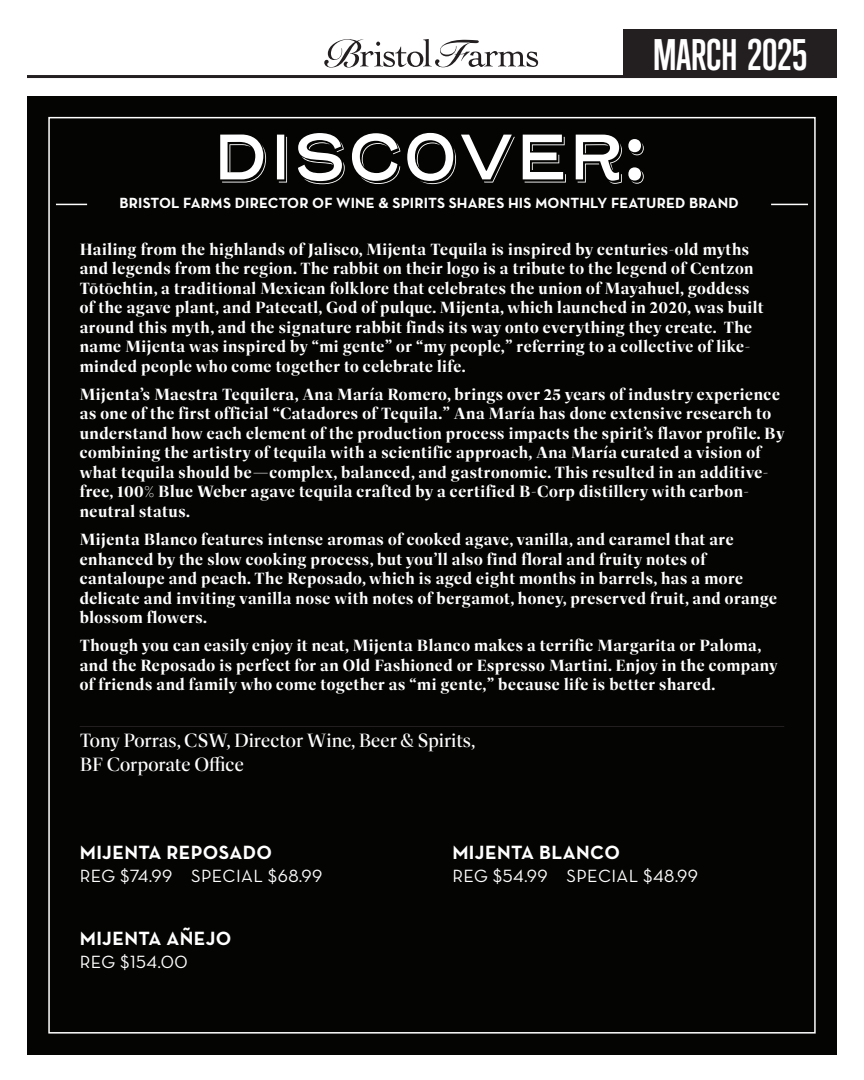
<style>
.page{position:relative;width:864px;height:1080px;background:#fff}
.page>*{position:absolute;margin:0;border:0;box-sizing:border-box;transform-origin:0 0}
.t1{font:700 40.35px "Trump Gothic Pro";color:#fff}
.t2{font:500 19.5px/23.7px "Dashiell Fine";letter-spacing:-.005em;color:#fff}
.t3{font:700 19.5px "Neutra Text";letter-spacing:.02em;color:#fff}
.t4{font:18px "Neutra Text Book Alt";letter-spacing:.02em;color:#fff}
.t5{font:700 16.5px/19.5px "Dashiell Fine";letter-spacing:.03em;color:#fff}
.t6{font:15px "Neutra Text Bold Alt";letter-spacing:.01em;color:#fff}
</style>
<div class="page">
<div style="left:623px;top:30px;width:214px;height:48px;background:#231f20"></div>
<svg style="left:324px;top:39px;width:214px;height:29px"></svg>
<div style="left:27px;top:96px;width:810px;height:958px;background:#040503"></div>
<svg style="left:220px;top:135px;width:46px;height:48px"></svg>
<svg style="left:277px;top:135px;width:10px;height:48px"></svg>
<svg style="left:298px;top:133px;width:47px;height:51px"></svg>
<svg style="left:352px;top:133px;width:48px;height:51px"></svg>
<svg style="left:407px;top:133px;width:108px;height:51px"></svg>
<svg style="left:523px;top:135px;width:43px;height:48px"></svg>
<svg style="left:576px;top:135px;width:46px;height:49px"></svg>
<svg style="left:628px;top:139px;width:16px;height:16px"></svg>
<svg style="left:628px;top:167px;width:16px;height:17px"></svg>
<hr style="left:56px;top:204px;width:31px;height:1px;background:#fff">
<hr style="left:771px;top:204px;width:37px;height:1px;background:#fff">
<hr style="left:80px;top:726px;width:704px;height:1px;background:#231f20">
<hr style="left:27px;top:75px;width:805px;height:3px;background:#231f20">
<h1 class="t1" style="left:653px;top:30px;width:156px">MARCH 2025</h1>
<p class="t6" style="left:120px;top:194px;width:621px">BRISTOL FARMS DIRECTOR OF WINE &amp; SPIRITS SHARES HIS MONTHLY FEATURED BRAND</p>
<p class="t5" style="left:80px;top:240px;width:686px">Hailing from the highlands of Jalisco, Mijenta Tequila is inspired by centuries-old myths and legends from the region. The rabbit on their logo is a tribute to the legend of Centzon Tōtōchtin, a traditional Mexican folklore that celebrates the union of Mayahuel, goddess of the agave plant, and Patecatl, God of pulque. Mijenta, which launched in 2020, was built around this myth, and the signature rabbit finds its way onto everything they create. The name Mijenta was inspired by “mi gente” or “my people,” referring to a collective of like&shy;minded people who come together to celebrate life.</p>
<p class="t5" style="left:80px;top:385px;width:706px">Mijenta’s Maestra Tequilera, Ana María Romero, brings over 25 years of industry experience as one of the first official “Catadores of Tequila.” Ana María has done extensive research to understand how each element of the production process impacts the spirit’s flavor profile. By combining the artistry of tequila with a scientific approach, Ana María curated a vision of what tequila should be—complex, balanced, and gastronomic. This resulted in an additive&shy;free, 100% Blue Weber agave tequila crafted by a certified B-Corp distillery with carbon&shy;neutral status.</p>
<p class="t5" style="left:80px;top:530px;width:699px">Mijenta Blanco features intense aromas of cooked agave, vanilla, and caramel that are enhanced by the slow cooking process, but you’ll also find floral and fruity notes of cantaloupe and peach. The Reposado, which is aged eight months in barrels, has a more delicate and inviting vanilla nose with notes of bergamot, honey, preserved fruit, and orange blossom flowers.</p>
<p class="t5" style="left:80px;top:636px;width:699px">Though you can easily enjoy it neat, Mijenta Blanco makes a terrific Margarita or Paloma, and the Reposado is perfect for an Old Fashioned or Espresso Martini. Enjoy in the company of friends and family who come together as “mi gente,” because life is better shared.</p>
<p class="t2" style="left:80px;top:729px;width:397px">Tony Porras, CSW, Director Wine, Beer &amp; Spirits,<br>BF Corporate Office</p>
<p class="t3" style="left:80px;top:840px;width:194px">MIJENTA REPOSADO</p>
<p class="t4" style="left:80px;top:865px;width:244px">REG $74.99 SPECIAL $68.99</p>
<p class="t3" style="left:80px;top:926px;width:153px">MIJENTA AÑEJO</p>
<p class="t4" style="left:80px;top:951px;width:109px">REG $154.00</p>
<p class="t3" style="left:452px;top:840px;width:169px">MIJENTA BLANCO</p>
<p class="t4" style="left:452px;top:865px;width:247px">REG $54.99 SPECIAL $48.99</p>
</div>
